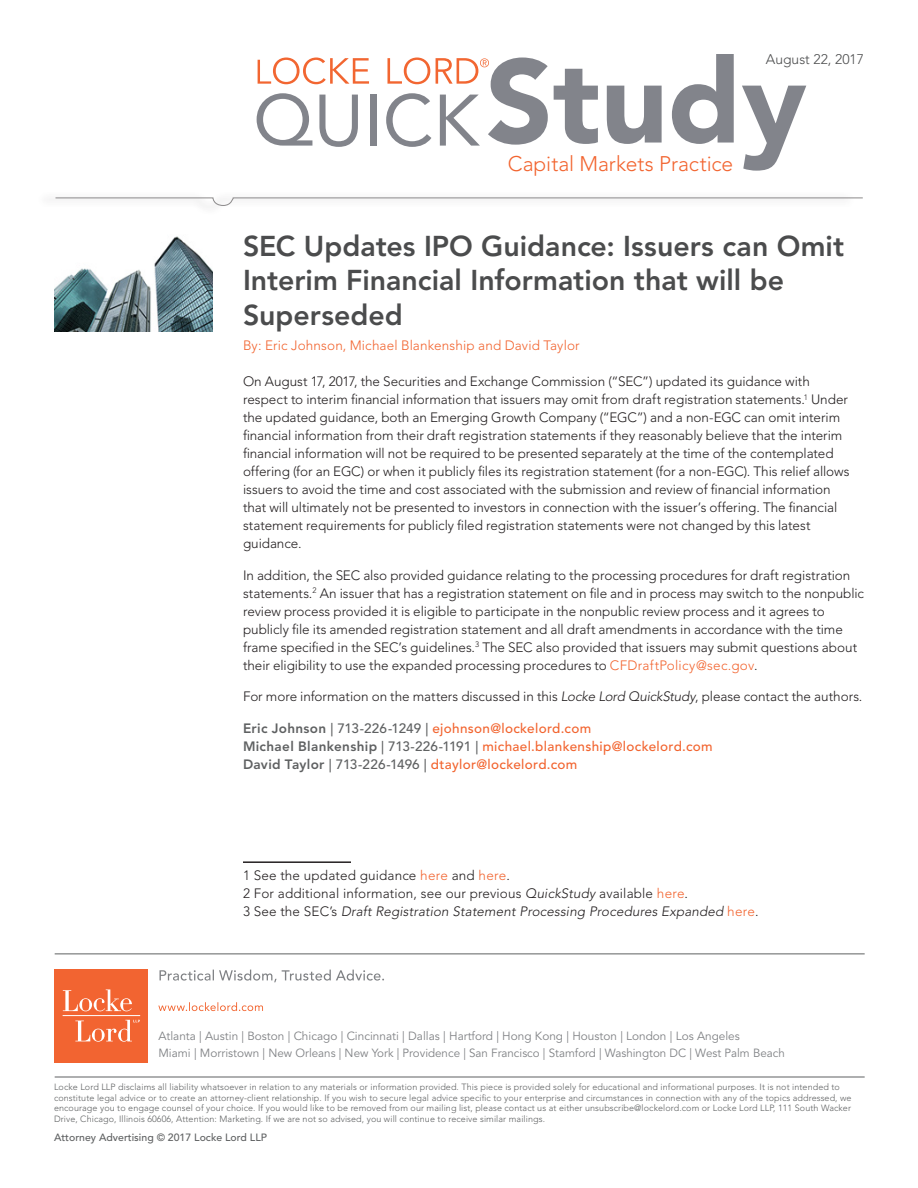
<style>
.page{position:relative;width:918px;height:1188px;background:#fff}
.page>*{position:absolute;margin:0;border:0;box-sizing:border-box;transform-origin:0 0}
.QS-Main_Title{font:800 28.5px/34.5px "Avenir LT Std";color:#4b4c4d}
.QS-Practice_Area{font:300 21px "Avenir LT Std";letter-spacing:-.005em;color:#f2642f}
.QS-Date{font:300 13.8px "Avenir LT Std";color:#4b4c4d}
.QS-Body_Copy{font:300 13.5px/18px "Avenir LT Std";letter-spacing:-.005em;color:#231f20}
.QS-Contact_List{font:500 13.5px "Avenir LT Std";letter-spacing:.025em;color:#f2642f}
.t1{font:italic 300 13.5px "Avenir LT Std";letter-spacing:.01em;color:#231f20}
.QS-By_Line{font:300 13.5px "Avenir LT Std";letter-spacing:.01em;color:#f2642f}
.QS-City_List{font:11.85px "Avenir LT Std";color:#808285}
.QS-Firm_Copyright{font:500 10.5px "Avenir LT Std";color:#5f6162}
.QS-Firm_Disclaimer{font:300 9px/10.5px "Avenir LT Std";letter-spacing:.01em;color:#5f6162}
.s1{color:#f2642f}
.s2{font-style:italic}
.s3{font-weight:800;color:#5f6162}
.s4{color:#5f6162}
.s5{font-style:normal}
.s6{font-style:normal;color:#f2642f}
</style>
<div class="page">
<svg style="left:554px;top:69px;width:44px;height:75px"></svg>
<svg style="left:607px;top:86px;width:55px;height:58px"></svg>
<svg style="left:672px;top:54px;width:62px;height:90px"></svg>
<svg style="left:742px;top:86px;width:64px;height:85px"></svg>
<svg style="left:258px;top:58px;width:111px;height:26px"></svg>
<svg style="left:257px;top:93px;width:55px;height:53px"></svg>
<svg style="left:319px;top:95px;width:39px;height:52px"></svg>
<div style="left:370px;top:95px;width:6px;height:51px;background:#82848b"></div>
<svg style="left:386px;top:58px;width:162px;height:89px"></svg>
<svg style="left:55px;top:197px;width:808px;height:9px"></svg>
<img style="left:54px;top:236px;width:158px;height:96px">
<hr style="left:243px;top:861px;width:108px;height:2px;background:#231f20">
<hr style="left:55px;top:1077px;width:810px;height:1px;background:#5f6162">
<hr style="left:55px;top:954px;width:810px;height:1px;background:#5f6162">
<svg style="left:158px;top:1002px;width:105px;height:9px"></svg>
<svg style="left:160px;top:970px;width:224px;height:12px"></svg>
<div style="left:55px;top:969px;width:93px;height:93px;background:#f26431"></div>
<svg style="left:63px;top:989px;width:69px;height:22px"></svg>
<svg style="left:75px;top:1020px;width:65px;height:22px"></svg>
<hr style="left:63px;top:1015px;width:77px;height:1px;background:#fff">
<p class="QS-Date" style="left:766px;top:52px;width:100px">August 22, 2017</p>
<p class="QS-Practice_Area" style="left:508px;top:151px;width:227px">Capital Markets Practice</p>
<p class="QS-Main_Title" style="left:243px;top:228px;width:603px">SEC Updates IPO Guidance: Issuers can Omit<br>Interim Financial Information that will be<br>Superseded</p>
<p class="QS-By_Line" style="left:243px;top:337px;width:338px">By: Eric Johnson, Michael Blankenship and David Taylor</p>
<p class="QS-Body_Copy" style="left:243px;top:372px;width:608px">On August 17, 2017, the Securities and Exchange Commission (“SEC”) updated its guidance with respect to interim financial information that issuers may omit from draft registration statements.<sup>1</sup> Under the updated guidance, both an Emerging Growth Company (“EGC”) and a non-EGC can omit interim financial information from their draft registration statements if they reasonably believe that the interim financial information will not be required to be presented separately at the time of the contemplated offering (for an EGC) or when it publicly files its registration statement (for a non-EGC). This relief allows issuers to avoid the time and cost associated with the submission and review of financial information that will ultimately not be presented to investors in connection with the issuer’s offering. The financial statement requirements for publicly filed registration statements were not changed by this latest guidance.</p>
<p class="QS-Body_Copy" style="left:243px;top:566px;width:623px">In addition, the SEC also provided guidance relating to the processing procedures for draft registration statements.<sup>2</sup> An issuer that has a registration statement on file and in process may switch to the nonpublic review process provided it is eligible to participate in the nonpublic review process and it agrees to publicly file its amended registration statement and all draft amendments in accordance with the time frame specified in the SEC’s guidelines.<sup>3</sup> The SEC also provided that issuers may submit questions about their eligibility to use the expanded processing procedures to <span class="s1">CFDraftPolicy@sec.gov</span>.</p>
<p class="QS-Body_Copy" style="left:243px;top:687px;width:621px">For more information on the matters discussed in this <span class="s2">Locke Lord QuickStudy</span>, please contact the authors.</p>
<p class="QS-Contact_List" style="left:243px;top:720px;width:350px"><span class="s3">Eric Johnson</span> <span class="s4">| 713-226-1249 |</span> ejohnson@lockelord.com</p>
<p class="QS-Contact_List" style="left:243px;top:738px;width:471px"><span class="s3">Michael Blankenship</span> <span class="s4">| 713-226-1191 |</span> michael.blankenship@lockelord.com</p>
<p class="QS-Contact_List" style="left:243px;top:756px;width:336px"><span class="s3">David Taylor</span> <span class="s4">| 713-226-1496 |</span> dtaylor@lockelord.com</p>
<p class="QS-Body_Copy" style="left:243px;top:867px;width:268px">1 See the updated guidance <span class="s1">here</span> and <span class="s1">here</span>.</p>
<p class="QS-Body_Copy" style="left:243px;top:885px;width:447px">2 For additional information, see our previous <span class="s2">QuickStudy</span> available <span class="s1">here</span>.</p>
<p class="t1" style="left:243px;top:904px;width:517px"><span class="s5">3 See the SEC’s</span> Draft Registration Statement Processing Procedures Expanded <span class="s6">here</span><span class="s5">.</span></p>
<p class="QS-City_List" style="left:158px;top:1029px;width:583px">Atlanta | Austin | Boston | Chicago | Cincinnati | Dallas | Hartford | Hong Kong | Houston | London | Los Angeles</p>
<p class="QS-City_List" style="left:158px;top:1047px;width:628px">Miami | Morristown | New Orleans | New York | Providence | San Francisco | Stamford | Washington DC | West Palm Beach</p>
<p class="QS-Firm_Disclaimer" style="left:54px;top:1082px;width:799px">Locke Lord LLP disclaims all liability whatsoever in relation to any materials or information provided. This piece is provided solely for educational and informational purposes. It is not intended to constitute legal advice or to create an attorney-client relationship. If you wish to secure legal advice specific to your enterprise and circumstances in connection with any of the topics addressed, we encourage you to engage counsel of your choice. If you would like to be removed from our mailing list, please contact us at either unsubscribe@lockelord.com or Locke Lord LLP, 111 South Wacker Drive, Chicago, Illinois 60606, Attention: Marketing. If we are not so advised, you will continue to receive similar mailings.</p>
<p class="QS-Firm_Copyright" style="left:54px;top:1132px;width:215px">Attorney Advertising © 2017 Locke Lord LLP</p>
</div>
